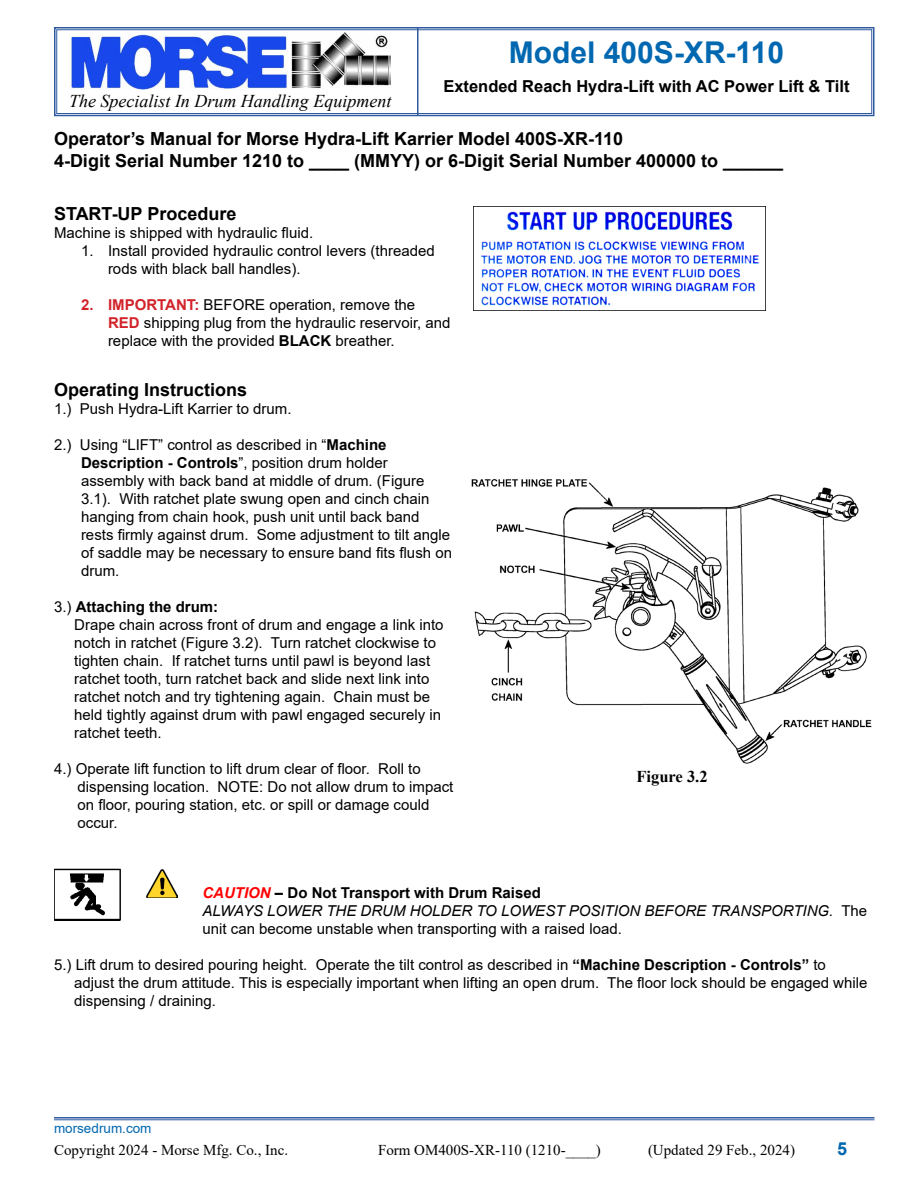
<style>
.page{position:relative;width:918px;height:1188px;background:#fff}
.page>*{position:absolute;margin:0;border:0;box-sizing:border-box;transform-origin:0 0}
.t1{font:700 30px "Arial";color:#0067b1}
.t2{font:700 18px/21.6px "Arial";color:#000}
.t3{font:italic 18px "Times New Roman";color:#000}
.t4{font:700 18px "Arial";color:#0067b1}
.t5{font:700 16.5px "Arial";color:#000}
.t6{font:700 16.5px "Times New Roman";color:#000}
.t7{font:15px/18px "Arial";color:#000}
.t8{font:italic 15px/18px "Arial";color:#000}
.t9{font:15px "Times New Roman";color:#000}
.t10{font:13.5px "Arial";color:#0067b1}
.s1{font-weight:700;color:#d2232a}
.s2{font-weight:700}
.s3{font-weight:700;color:#f00}
.s4{font-weight:700;font-style:normal}
.s5{font-style:normal}
</style>
<div class="page">
<svg style="left:54px;top:27px;width:821px;height:90px"></svg>
<div style="left:56px;top:29px;width:816px;height:85px;border:1px solid #2f5a9f"></div>
<hr style="left:417px;top:28px;width:1px;height:88px;background:#2f5a9f">
<hr style="left:54px;top:1117px;width:820px;height:2px;background:#2f5a9f">
<hr style="left:54px;top:1120px;width:820px;height:1px;background:#2f5a9f">
<img style="left:471px;top:479px;width:401px;height:285px">
<img style="left:473px;top:207px;width:286px;height:103px">
<img style="left:146px;top:869px;width:32px;height:28px">
<img style="left:54px;top:869px;width:67px;height:51px">
<h1 class="t1" style="left:509px;top:31px;width:277px">Model 400S-XR-110</h1>
<p class="t5" style="left:443px;top:74px;width:408px">Extended Reach Hydra-Lift with AC Power Lift &amp; Tilt</p>
<p class="t2" style="left:54px;top:128px;width:731px">Operator’s Manual for Morse Hydra-Lift Karrier Model 400S-XR-110<br>4-Digit Serial Number 1210 to ____ (MMYY) or 6-Digit Serial Number 400000 to ______</p>
<p class="t3" style="left:69px;top:89px;width:324px">The Specialist In Drum Handling Equipment</p>
<p class="t2" style="left:54px;top:203px;width:184px">START-UP Procedure</p>
<p class="t7" style="left:54px;top:224px;width:261px">Machine is shipped with hydraulic fluid.</p>
<p class="t7" style="left:108px;top:242px;width:328px;text-indent:-27px">1. Install provided hydraulic control levers (threaded rods with black ball handles).</p>
<p class="t7" style="left:108px;top:296px;width:344px;text-indent:-27px"><span class="s1">2. IMPORTANT:</span> BEFORE operation, remove the<br><span class="s1">RED</span> shipping plug from the hydraulic reservoir, and replace with the provided <span class="s2">BLACK</span> breather.</p>
<p class="t2" style="left:54px;top:379px;width:195px">Operating Instructions</p>
<p class="t7" style="left:54px;top:399px;width:239px">1.) Push Hydra-Lift Karrier to drum.</p>
<p class="t7" style="left:81px;top:435px;width:373px;text-indent:-27px">2.) Using “LIFT” control as described in “<span class="s2">Machine Description - Controls</span>”, position drum holder assembly with back band at middle of drum. (Figure 3.1). With ratchet plate swung open and cinch chain hanging from chain hook, push unit until back band rests firmly against drum. Some adjustment to tilt angle of saddle may be necessary to ensure band fits flush on drum.</p>
<p class="t7" style="left:74px;top:597px;width:371px;text-indent:-20px">3.) <span class="s2">Attaching the drum:<br></span>Drape chain across front of drum and engage a link into notch in ratchet (Figure 3.2). Turn ratchet clockwise to tighten chain. If ratchet turns until pawl is beyond last ratchet tooth, turn ratchet back and slide next link into ratchet notch and try tightening again. Chain must be held tightly against drum with pawl engaged securely in ratchet teeth.</p>
<p class="t7" style="left:78px;top:759px;width:377px;text-indent:-24px">4.) Operate lift function to lift drum clear of floor. Roll to dispensing location. NOTE: Do not allow drum to impact on floor, pouring station, etc. or spill or damage could occur.</p>
<p class="t6" style="left:636px;top:765px;width:73px">Figure 3.2</p>
<p class="t8" style="left:203px;top:884px;width:666px"><span class="s3">CAUTION</span> <span class="s4">– Do Not Transport with Drum Raised<br></span>ALWAYS LOWER THE DRUM HOLDER TO LOWEST POSITION BEFORE TRANSPORTING. <span class="s5">The unit can become unstable when transporting with a raised load.</span></p>
<p class="t7" style="left:74px;top:956px;width:795px;text-indent:-20px">5.) Lift drum to desired pouring height. Operate the tilt control as described in <span class="s2">“Machine Description - Controls”</span> to adjust the drum attitude. This is especially important when lifting an open drum. The floor lock should be engaged while dispensing / draining.</p>
<p class="t10" style="left:54px;top:1119px;width:99px">morsedrum.com</p>
<p class="t9" style="left:54px;top:1139px;width:236px">Copyright 2024 - Morse Mfg. Co., Inc.</p>
<p class="t9" style="left:378px;top:1139px;width:224px">Form OM400S-XR-110 (1210-____)</p>
<p class="t9" style="left:648px;top:1139px;width:149px">(Updated 29 Feb., 2024)</p>
<p class="t4" style="left:837px;top:1136px;width:12px">5</p>
</div>
